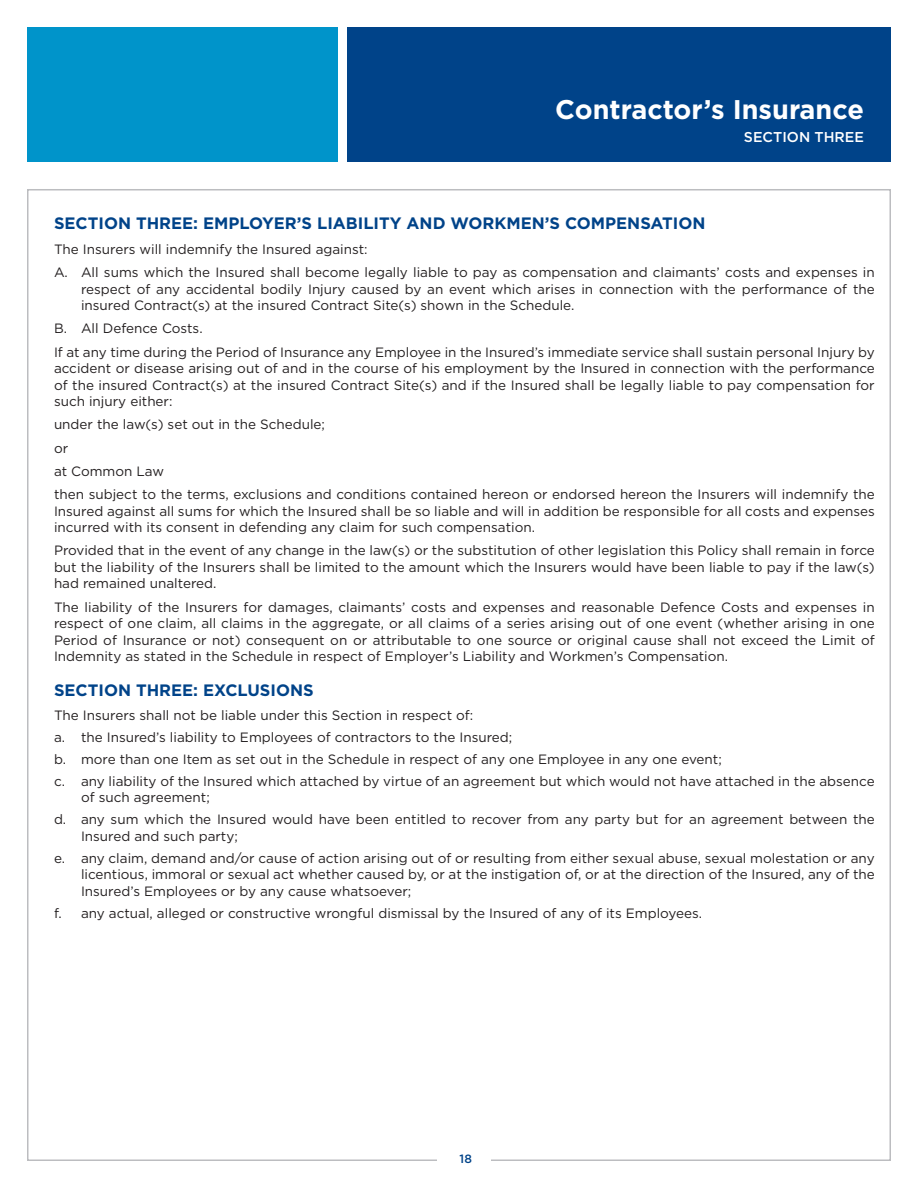
<style>
.page{position:relative;width:918px;height:1188px;background:#fff}
.page>*{position:absolute;margin:0;border:0;box-sizing:border-box;transform-origin:0 0}
.t1{font:700 27px "Gotham";color:#fff}
.t2{font:700 16.5px "Gotham";color:#004389}
.t3{font:500 14.25px "Gotham";color:#fff}
.t4{font:13.5px/16.5px "Gotham";color:#231f20}
.t5{font:500 12px "Gotham";color:#004389}
</style>
<div class="page">
<div style="left:27px;top:27px;width:311px;height:135px;background:#0094ca"></div>
<div style="left:347px;top:27px;width:544px;height:135px;background:#004389"></div>
<h1 class="t1" style="left:555px;top:91px;width:310px">Contractor’s Insurance</h1>
<p class="t3" style="left:744px;top:128px;width:122px">SECTION THREE</p>
<p class="t2" style="left:54px;top:212px;width:653px">SECTION THREE: EMPLOYER’S LIABILITY AND WORKMEN’S COMPENSATION</p>
<p class="t4" style="left:54px;top:237px;width:822px;line-height:23.2px">The Insurers will indemnify the Insured against:<br>A. All sums which the Insured shall become legally liable to pay as compensation and claimants’ costs and expenses in</p>
<p class="t4" style="left:81px;top:280px;width:795px">respect of any accidental bodily Injury caused by an event which arises in connection with the performance of the insured Contract(s) at the insured Contract Site(s) shown in the Schedule.</p>
<p class="t4" style="left:54px;top:317px;width:822px;line-height:23.2px">B. All Defence Costs.<br>If at any time during the Period of Insurance any Employee in the Insured’s immediate service shall sustain personal Injury by</p>
<p class="t4" style="left:54px;top:360px;width:822px;text-align:justify">accident or disease arising out of and in the course of his employment by the Insured in connection with the performance of the insured Contract(s) at the insured Contract Site(s) and if the Insured shall be legally liable to pay compensation for such injury either:</p>
<p class="t4" style="left:54px;top:413px;width:822px;line-height:23.2px">under the law(s) set out in the Schedule;<br>or<br>at Common Law<br>then subject to the terms, exclusions and conditions contained hereon or endorsed hereon the Insurers will indemnify the</p>
<p class="t4" style="left:54px;top:502px;width:822px">Insured against all sums for which the Insured shall be so liable and will in addition be responsible for all costs and expenses incurred with its consent in defending any claim for such compensation.</p>
<p class="t4" style="left:54px;top:542px;width:822px;text-align:justify">Provided that in the event of any change in the law(s) or the substitution of other legislation this Policy shall remain in force but the liability of the Insurers shall be limited to the amount which the Insurers would have been liable to pay if the law(s) had remained unaltered.</p>
<p class="t4" style="left:54px;top:598px;width:822px;text-align:justify">The liability of the Insurers for damages, claimants’ costs and expenses and reasonable Defence Costs and expenses in respect of one claim, all claims in the aggregate, or all claims of a series arising out of one event (whether arising in one Period of Insurance or not) consequent on or attributable to one source or original cause shall not exceed the Limit of Indemnity as stated in the Schedule in respect of Employer’s Liability and Workmen’s Compensation.</p>
<p class="t2" style="left:54px;top:679px;width:261px">SECTION THREE: EXCLUSIONS</p>
<p class="t4" style="left:54px;top:704px;width:822px;line-height:21.9px">The Insurers shall not be liable under this Section in respect of:<br>a. the Insured’s liability to Employees of contractors to the Insured;<br>b. more than one Item as set out in the Schedule in respect of any one Employee in any one event;<br>c. any liability of the Insured which attached by virtue of an agreement but which would not have attached in the absence</p>
<p class="t4" style="left:54px;top:786px;width:822px;line-height:21.9px;text-indent:27px">of such agreement;<br>d. any sum which the Insured would have been entitled to recover from any party but for an agreement between the</p>
<p class="t4" style="left:54px;top:825px;width:822px;line-height:21.9px;text-indent:27px">Insured and such party;<br>e. any claim, demand and/or cause of action arising out of or resulting from either sexual abuse, sexual molestation or any</p>
<p class="t4" style="left:81px;top:866px;width:795px">licentious, immoral or sexual act whether caused by, or at the instigation of, or at the direction of the Insured, any of the<br>Insured’s Employees or by any cause whatsoever;</p>
<p class="t4" style="left:54px;top:904px;width:650px">f. any actual, alleged or constructive wrongful dismissal by the Insured of any of its Employees.</p>
<p class="t5" style="left:460px;top:1151px;width:14px">18</p>
</div>
